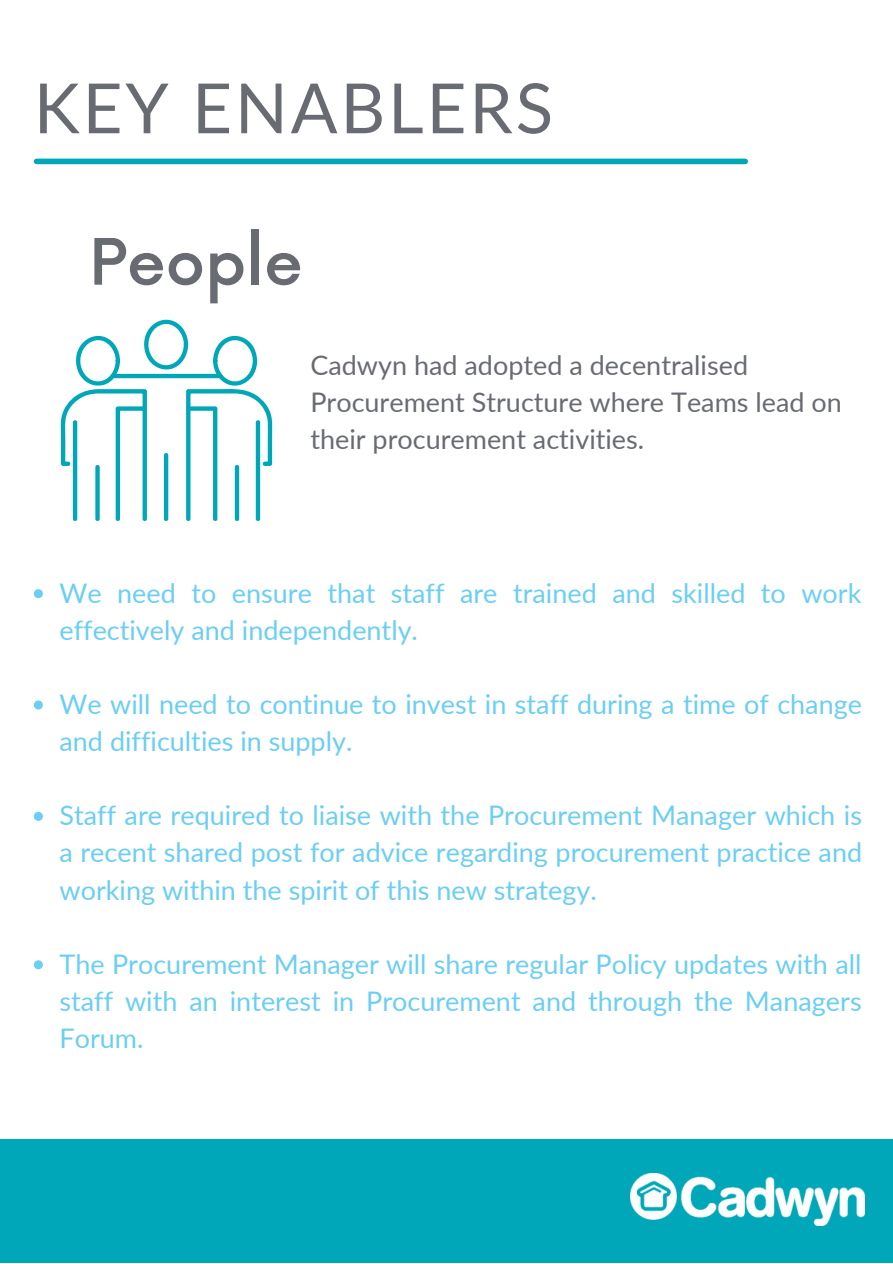
<style>
.page{position:relative;width:893px;height:1264px;background:#fff}
.page>*{position:absolute;margin:0;border:0;box-sizing:border-box;transform-origin:0 0}
.t1{font:69.3px "Lato";letter-spacing:.04em;color:#696b73}
.t2{font:500 62.25px "Now";color:#696b73}
.t3{font:27px/37px "Lato";color:#6bcef3}
.t4{font:27px/37px "Lato";color:#696b73}
</style>
<div class="page">
<div style="left:37px;top:159px;width:708px;height:5px;background:#00a7b8"></div>
<svg style="left:34px;top:589px;width:9px;height:9px"></svg>
<svg style="left:34px;top:700px;width:9px;height:9px"></svg>
<svg style="left:34px;top:811px;width:9px;height:9px"></svg>
<svg style="left:34px;top:960px;width:9px;height:9px"></svg>
<div style="left:0;top:1138px;width:892px;height:124px;background:#00a7b8"></div>
<svg style="left:61px;top:320px;width:211px;height:201px"></svg>
<img style="left:631px;top:1173px;width:233px;height:52px">
<h1 class="t1" style="left:34px;top:65px;width:521px">KEY ENABLERS</h1>
<h2 class="t2" style="left:89px;top:229px;width:215px">People</h2>
<p class="t4" style="left:310px;top:346px;width:533px">Cadwyn had adopted a decentralised<br>Procurement Structure where Teams lead on their procurement activities.</p>
<p class="t3" style="left:59px;top:573px;width:803px">We need to ensure that staff are trained and skilled to work effectively and independently.</p>
<p class="t3" style="left:59px;top:685px;width:804px">We will need to continue to invest in staff during a time of change and difficulties in supply.</p>
<p class="t3" style="left:59px;top:796px;width:804px;text-align:justify">Staff are required to liaise with the Procurement Manager which is a recent shared post for advice regarding procurement practice and working within the spirit of this new strategy.</p>
<p class="t3" style="left:59px;top:944px;width:803px;text-align:justify">The Procurement Manager will share regular Policy updates with all staff with an interest in Procurement and through the Managers Forum.</p>
</div>
